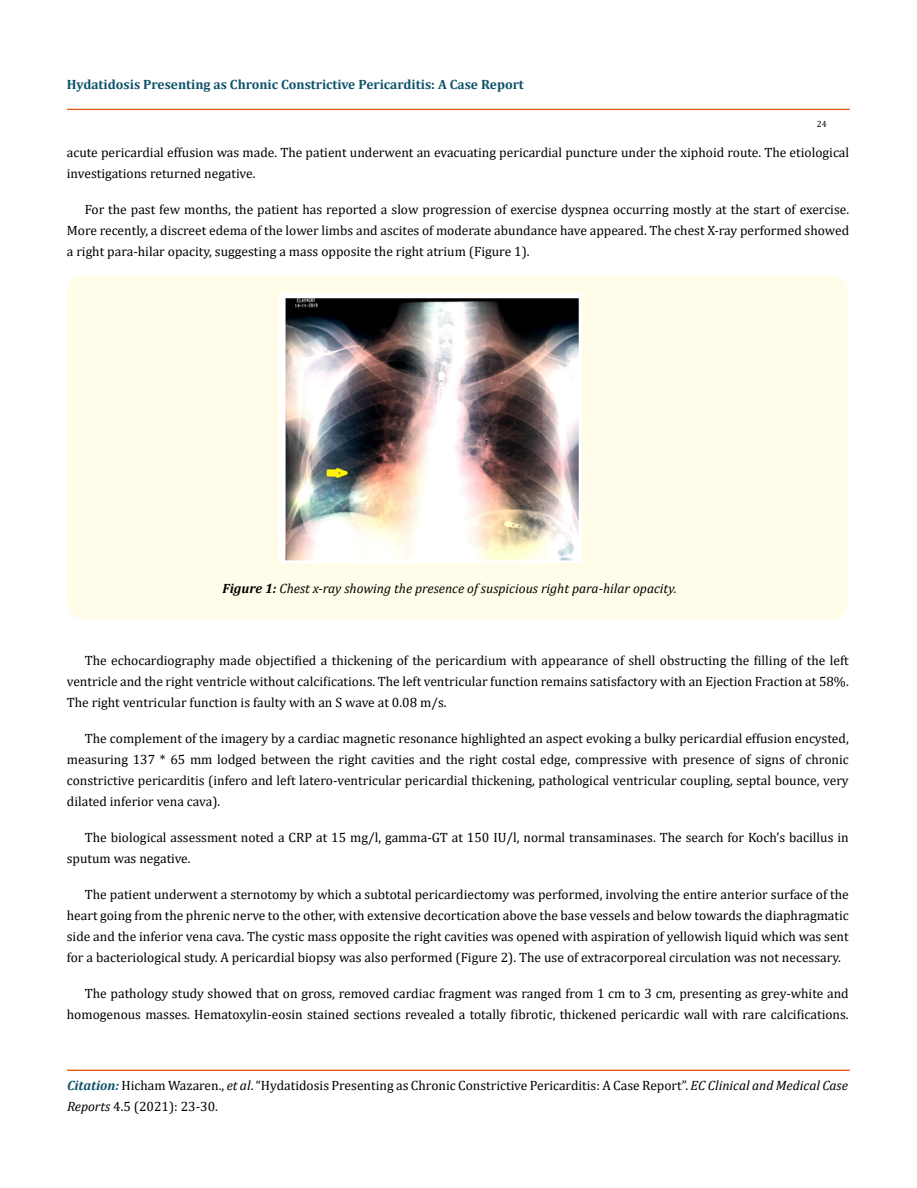
<style>
.page{position:relative;width:917px;height:1188px;background:#fff}
.page>*{position:absolute;margin:0;border:0;box-sizing:border-box;transform-origin:0 0}
.t1{font:13.5px/21px "Cambria";color:#000;text-align:justify}
.t2{font:italic 13.5px "Cambria";color:#000}
.t3{font:700 13.5px "Cambria";color:#0e546a}
.t4{font:9px "Cambria";color:#000}
.s1{font-weight:700}
.s2{font-weight:700;font-style:italic;color:#0e546a}
.s3{font-style:italic}
</style>
<div class="page">
<div style="left:67px;top:109px;width:782px;height:1px;border:1px solid #e05d1a"></div>
<div style="left:67px;top:1070px;width:782px;height:1px;border:1px solid #e05d1a"></div>
<div style="left:67px;top:275px;width:781px;height:345px;background:#fffde9;border-radius:18px"></div>
<img style="left:279px;top:294px;width:302px;height:269px">
<p class="t3" style="left:67px;top:75px;width:458px">Hydatidosis Presenting as Chronic Constrictive Pericarditis: A Case Report</p>
<p class="t4" style="left:816px;top:118px;width:11px">24</p>
<p class="t1" style="left:67px;top:142px;width:783px">acute pericardial effusion was made. The patient underwent an evacuating pericardial puncture under the xiphoid route. The etiological investigations returned negative.</p>
<p class="t1" style="left:67px;top:199px;width:784px;text-indent:18px">For the past few months, the patient has reported a slow progression of exercise dyspnea occurring mostly at the start of exercise.<br>More recently, a discreet edema of the lower limbs and ascites of moderate abundance have appeared. The chest X-ray performed showed a right para-hilar opacity, suggesting a mass opposite the right atrium (Figure 1).</p>
<p class="t2" style="left:222px;top:579px;width:456px"><span class="s1">Figure 1:</span> Chest x-ray showing the presence of suspicious right para-hilar opacity.</p>
<p class="t1" style="left:67px;top:650px;width:783px;text-indent:18px">The echocardiography made objectified a thickening of the pericardium with appearance of shell obstructing the filling of the left ventricle and the right ventricle without calcifications. The left ventricular function remains satisfactory with an Ejection Fraction at 58%.<br>The right ventricular function is faulty with an S wave at 0.08 m/s.</p>
<p class="t1" style="left:67px;top:728px;width:783px;text-indent:18px">The complement of the imagery by a cardiac magnetic resonance highlighted an aspect evoking a bulky pericardial effusion encysted, measuring 137 * 65 mm lodged between the right cavities and the right costal edge, compressive with presence of signs of chronic constrictive pericarditis (infero and left latero-ventricular pericardial thickening, pathological ventricular coupling, septal bounce, very dilated inferior vena cava).</p>
<p class="t1" style="left:67px;top:827px;width:783px;text-indent:18px">The biological assessment noted a CRP at 15 mg/l, gamma-GT at 150 IU/l, normal transaminases. The search for Koch’s bacillus in sputum was negative.</p>
<p class="t1" style="left:67px;top:884px;width:783px;text-indent:18px">The patient underwent a sternotomy by which a subtotal pericardiectomy was performed, involving the entire anterior surface of the heart going from the phrenic nerve to the other, with extensive decortication above the base vessels and below towards the diaphragmatic side and the inferior vena cava. The cystic mass opposite the right cavities was opened with aspiration of yellowish liquid which was sent for a bacteriological study. A pericardial biopsy was also performed (Figure 2). The use of extracorporeal circulation was not necessary.</p>
<p class="t1" style="left:67px;top:983px;width:783px;text-align:right">The pathology study showed that on gross, removed cardiac fragment was ranged from 1 cm to 3 cm, presenting as grey-white and homogenous masses. Hematoxylin-eosin stained sections revealed a totally fibrotic, thickened pericardic wall with rare calcifications.</p>
<p class="t1" style="left:67px;top:1075px;width:782px"><span class="s2">Citation:</span> Hicham Wazaren., <span class="s3">et al</span>. “Hydatidosis Presenting as Chronic Constrictive Pericarditis: A Case Report”. <span class="s3">EC Clinical and Medical Case<br>Reports</span> 4.5 (2021): 23-30.</p>
</div>
